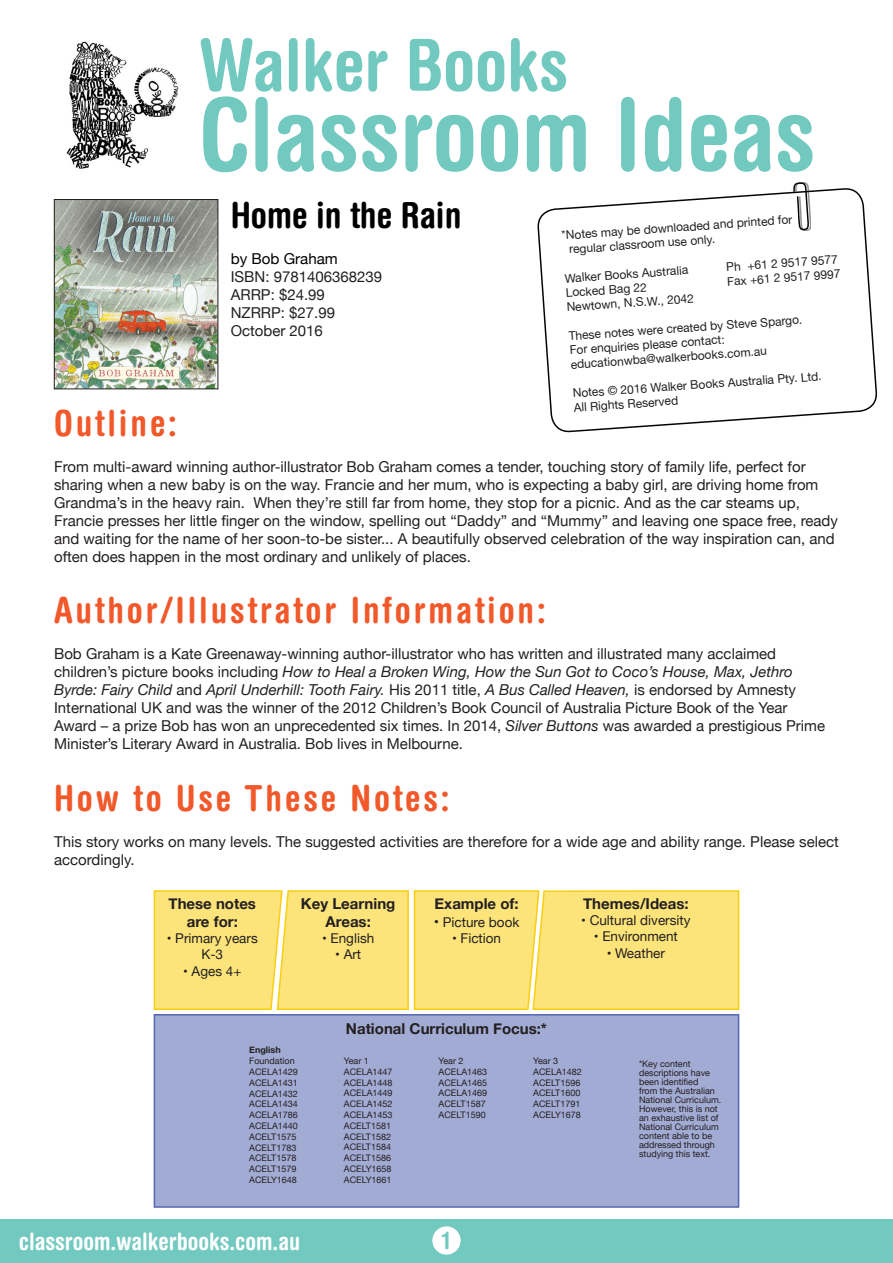
<style>
.page{position:relative;width:893px;height:1263px;background:#fff}
.page>*{position:absolute;margin:0;border:0;box-sizing:border-box;transform-origin:0 0}
.t1{font:700 condensed 100.5px "Helvetica Rounded";color:#72c9bf}
.t2{font:700 condensed 72px "Helvetica Rounded";color:#72c9bf}
.t3{font:700 condensed 36px "Helvetica Rounded";letter-spacing:.08em;color:#f1592b}
.t4{font:700 condensed 36px "Helvetica Rounded";color:#000}
.t5{font:700 condensed 24px "Helvetica Rounded";color:#fffefe}
.t6{font:700 condensed 24px "Helvetica Rounded";color:#72c9bf}
.t7{font:15px/18px "Helvetica Neue";color:#231f20}
.t8{font:700 15px/18px "Helvetica Neue";color:#231f20;text-align:center}
.t9{font:15px "Helvetica Neue";color:#000}
.t10{font:13.5px/16.2px "Helvetica Neue";color:#231f20;text-align:center}
.t11{font:12px/14.4px "Helvetica Neue";color:#231f20}
.t12{font:9px/10.8px "Helvetica Neue";color:#231f20}
.t13{font:700 9px "Helvetica Neue";color:#231f20}
.s1{font-style:italic}
.s2{font-size:15px}
</style>
<div class="page">
<div style="left:0;top:1219px;width:893px;height:44px;background:#72c9bf"></div>
<img style="left:66px;top:41px;width:113px;height:128px">
<svg style="left:537px;top:188px;width:340px;height:245px"></svg>
<div style="left:795px;top:182px;width:16px;height:48px;background:#231f20;opacity:.5"></div>
<svg style="left:792px;top:182px;width:17px;height:50px"></svg>
<div style="left:154px;top:1015px;width:585px;height:192px;background:#a2abd3"></div>
<div style="left:154px;top:1014px;width:585px;height:194px;border:2px solid #5666af"></div>
<div style="left:432px;top:1226px;width:29px;height:28px;background:#fff;border-radius:50%"></div>
<img style="left:56px;top:201px;width:160px;height:186px">
<div style="left:54px;top:199px;width:164px;height:190px;border:1px solid #231f20"></div>
<svg style="left:153px;top:890px;width:587px;height:120px;background:#fbe37a"></svg>
<h2 class="t2" style="left:199px;top:21px;width:371px">Walker Books</h2>
<h1 class="t1" style="left:199px;top:74px;width:618px">Classroom Ideas</h1>
<h3 class="t4" style="left:231px;top:193px;width:232px">Home in the Rain</h3>
<p class="t9" style="left:231px;top:248px;width:109px">by Bob Graham</p>
<p class="t7" style="left:231px;top:268px;width:153px">ISBN: 9781406368239<br>ARRP: $24.99<br>NZRRP: $27.99<br>October 2016</p>
<p class="t11" style="left:568px;top:228px;width:226px;text-indent:-7px;rotate:-4deg">*Notes may be downloaded and printed for regular classroom use only.</p>
<p class="t11" style="left:564px;top:272px;width:125px;rotate:-4deg">Walker Books Australia</p>
<p class="t11" style="left:726px;top:260px;width:113px;rotate:-4deg">Ph +61 2 9517 9577</p>
<p class="t11" style="left:727px;top:275px;width:115px;rotate:-4deg">Fax +61 2 9517 9997</p>
<p class="t11" style="left:565px;top:286px;width:83px;rotate:-4deg">Locked Bag 22</p>
<p class="t11" style="left:566px;top:300px;width:129px;rotate:-4deg">Newtown, N.S.W., 2042</p>
<p class="t11" style="left:568px;top:329px;width:236px;rotate:-4deg">These notes were created by Steve Spargo.<br>For enquiries please contact: educationwba@walkerbooks.com.au</p>
<p class="t11" style="left:572px;top:387px;width:251px;rotate:-4deg">Notes © 2016 Walker Books Australia Pty. Ltd.<br>All Rights Reserved</p>
<h3 class="t3" style="left:54px;top:401px;width:124px">Outline:</h3>
<p class="t7" style="left:54px;top:459px;width:785px">From multi-award winning author-illustrator Bob Graham comes a tender, touching story of family life, perfect for sharing when a new baby is on the way. Francie and her mum, who is expecting a baby girl, are driving home from Grandma’s in the heavy rain. When they’re still far from home, they stop for a picnic. And as the car steams up, Francie presses her little finger on the window, spelling out “Daddy” and “Mummy” and leaving one space free, ready and waiting for the name of her soon-to-be sister... A beautifully observed celebration of the way inspiration can, and often does happen in the most ordinary and unlikely of places.</p>
<h3 class="t3" style="left:54px;top:588px;width:493px">Author/Illustrator Information:</h3>
<p class="t7" style="left:54px;top:646px;width:772px">Bob Graham is a Kate Greenaway-winning author-illustrator who has written and illustrated many acclaimed children’s picture books including <span class="s1">How to Heal a Broken Wing, How the Sun Got to Coco’s House, Max, Jethro Byrde: Fairy Child</span> and <span class="s1">April Underhill: Tooth Fairy.</span> His 2011 title, <span class="s1">A Bus Called Heaven,</span> is endorsed by Amnesty International UK and was the winner of the 2012 Children’s Book Council of Australia Picture Book of the Year Award – a prize Bob has won an unprecedented six times. In 2014, <span class="s1">Silver Buttons</span> was awarded a prestigious Prime Minister’s Literary Award in Australia. Bob lives in Melbourne.</p>
<h3 class="t3" style="left:54px;top:776px;width:397px">How to Use These Notes:</h3>
<p class="t7" style="left:54px;top:833px;width:786px">This story works on many levels. The suggested activities are therefore for a wide age and ability range. Please select accordingly.</p>
<p class="t8" style="left:169px;top:895px;width:89px">These notes are for:</p>
<p class="t10" style="left:167px;top:931px;width:92px">• Primary years<br>K-3</p>
<p class="t10" style="left:183px;top:963px;width:60px">• Ages 4+</p>
<p class="t8" style="left:583px;top:895px;width:107px">Themes/Ideas:</p>
<p class="t10" style="left:581px;top:913px;width:111px">• Cultural diversity</p>
<p class="t10" style="left:594px;top:929px;width:86px">• Environment</p>
<p class="t10" style="left:607px;top:945px;width:60px">• Weather</p>
<p class="t8" style="left:301px;top:895px;width:96px">Key Learning<br>Areas:</p>
<p class="t10" style="left:322px;top:931px;width:54px">• English</p>
<p class="t10" style="left:335px;top:947px;width:27px">• Art</p>
<p class="t8" style="left:435px;top:895px;width:86px">Example of:</p>
<p class="t10" style="left:434px;top:915px;width:87px"><span class="s2">•</span> Picture book</p>
<p class="t10" style="left:452px;top:931px;width:50px">• Fiction</p>
<p class="t8" style="left:346px;top:1020px;width:203px">National Curriculum Focus:*</p>
<p class="t13" style="left:249px;top:1043px;width:33px">English</p>
<p class="t12" style="left:249px;top:1056px;width:50px">Foundation<br>ACELA1429<br>ACELA1431<br>ACELA1432<br>ACELA1434<br>ACELA1786<br>ACELA1440<br>ACELT1575<br>ACELT1783<br>ACELT1578<br>ACELT1579<br>ACELY1648</p>
<p class="t12" style="left:344px;top:1056px;width:50px">Year 1<br>ACELA1447<br>ACELA1448<br>ACELA1449<br>ACELA1452<br>ACELA1453<br>ACELT1581<br>ACELT1582<br>ACELT1584<br>ACELT1586<br>ACELY1658<br>ACELY1661</p>
<p class="t12" style="left:439px;top:1056px;width:50px">Year 2<br>ACELA1463<br>ACELA1465<br>ACELA1469<br>ACELT1587<br>ACELT1590</p>
<p class="t12" style="left:533px;top:1056px;width:50px">Year 3<br>ACELA1482<br>ACELT1596<br>ACELT1600<br>ACELT1791<br>ACELY1678</p>
<h3 class="t5" style="left:19px;top:1226px;width:283px">classroom.walkerbooks.com.au</h3>
<h3 class="t6" style="left:442px;top:1226px;width:9px">1</h3>
<p class="t12" style="left:639px;top:1060px;width:84px;line-height:9px">*Key content descriptions have been identified<br>from the Australian<br>National Curriculum.<br>However, this is not an exhaustive list of<br>National Curriculum content able to be addressed through studying this text.</p>
</div>
